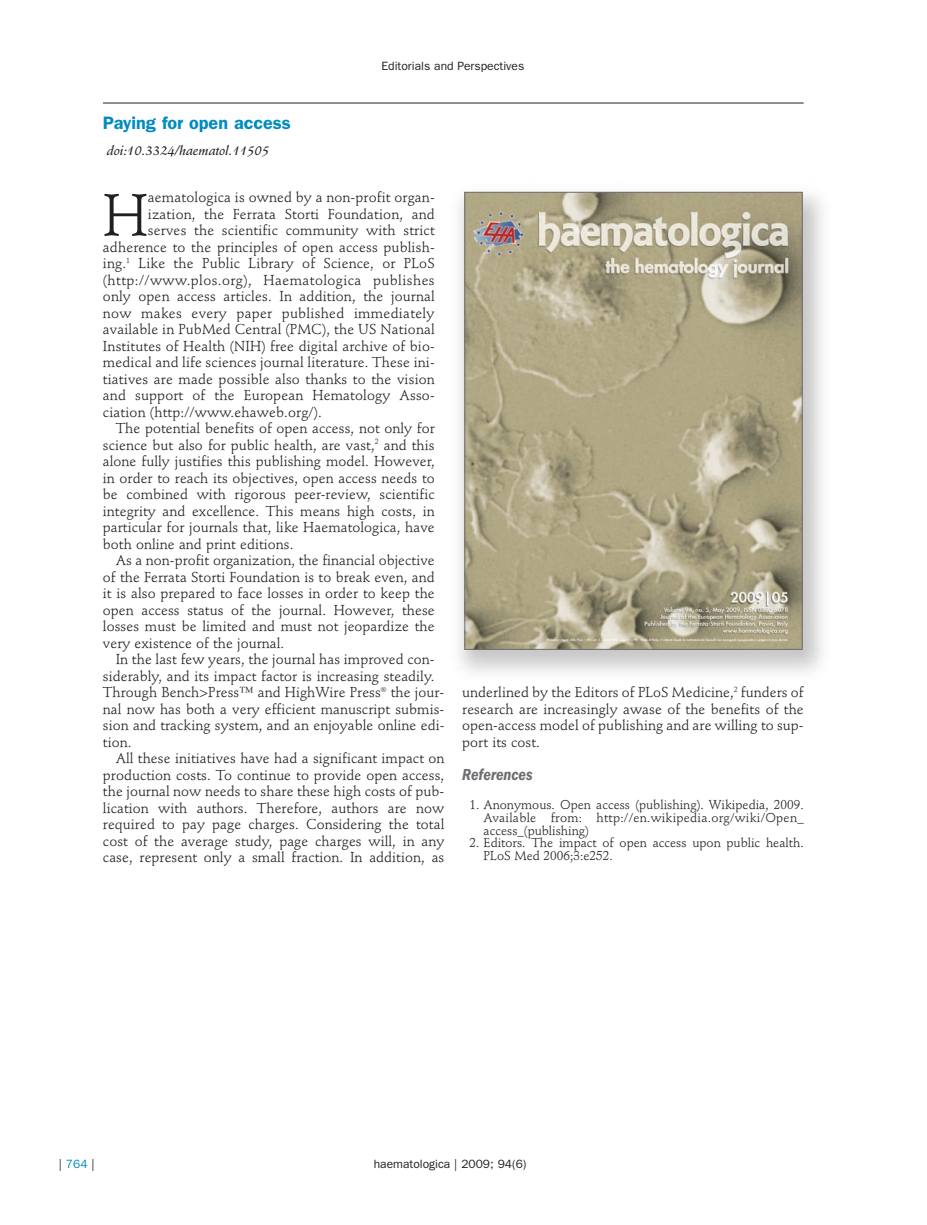
<style>
.page{position:relative;width:927px;height:1225px;background:#fff}
.page>*{position:absolute;margin:0;border:0;box-sizing:border-box;transform-origin:0 0}
.t1{font:57.9px "Stempel Schneidler";color:#231f20}
.t2{font:600 18px "Franklin Gothic";color:#008bc0}
.t3{font:italic 600 condensed 16.5px "Franklin Gothic";color:#6c6d70}
.t4{font:14.25px/16.5px "Stempel Schneidler";letter-spacing:.005em;color:#231f20;text-align:justify}
.t5{font:14.25px "Stempel Schneidler";letter-spacing:.03em;color:#231f20}
.t6{font:italic 13.5px "Stempel Schneidler Med";letter-spacing:-.005em;color:#231f20}
.t7{font:12.75px/12.8px "Stempel Schneidler";color:#231f20;text-align:justify}
.t8{font:12px "Franklin Gothic";color:#231f20}
.t9{font:12px "Franklin Gothic";color:#008bc0}
.s1{color:#231f20}
</style>
<div class="page">
<img style="left:459px;top:191px;width:364px;height:481px">
<hr style="left:103px;top:103px;width:701px;height:1px;background:#231f20">
<img style="left:467px;top:194px;width:333px;height:453px">
<div style="left:465px;top:192px;width:337px;height:457px;border:1px solid #6c6d70"></div>
<p class="t2" style="left:103px;top:116px;width:189px">Paying for open access</p>
<p class="t6" style="left:107px;top:145px;width:164px">doi:10.3324/haematol.11505</p>
<p class="t8" style="left:382px;top:62px;width:144px">Editorials and Perspectives</p>
<h1 class="t1" style="left:103px;top:191px;width:47px">H</h1>
<p class="t4" style="left:148px;top:190px;width:288px">aematologica is owned by a non-profit organ-</p>
<p class="t4" style="left:148px;top:207px;width:288px">ization, the Ferrata Storti Foundation, and</p>
<p class="t4" style="left:148px;top:223px;width:288px">serves the scientific community with strict</p>
<p class="t4" style="left:103px;top:240px;width:333px">adherence to the principles of open access publish-</p>
<p class="t4" style="left:103px;top:256px;width:333px">ing.<sup>1</sup> Like the Public Library of Science, or PLoS</p>
<p class="t5" style="left:103px;top:274px;width:333px">(http://www.plos.org), Haematologica publishes</p>
<p class="t4" style="left:103px;top:289px;width:333px">only open access articles. In addition, the journal</p>
<p class="t4" style="left:103px;top:306px;width:333px">now makes every paper published immediately</p>
<p class="t4" style="left:103px;top:322px;width:333px">available in PubMed Central (PMC), the US National</p>
<p class="t4" style="left:103px;top:339px;width:333px">Institutes of Health (NIH) free digital archive of bio-</p>
<p class="t4" style="left:103px;top:355px;width:333px">medical and life sciences journal literature. These ini-</p>
<p class="t4" style="left:103px;top:372px;width:333px">tiatives are made possible also thanks to the vision</p>
<p class="t4" style="left:103px;top:388px;width:333px">and support of the European Hematology Asso-</p>
<p class="t4" style="left:103px;top:405px;width:220px">ciation (http://www.ehaweb.org/).</p>
<p class="t4" style="left:116px;top:421px;width:321px">The potential benefits of open access, not only for</p>
<p class="t4" style="left:103px;top:438px;width:333px">science but also for public health, are vast,<sup>2</sup> and this</p>
<p class="t4" style="left:103px;top:454px;width:333px">alone fully justifies this publishing model. However,</p>
<p class="t4" style="left:103px;top:471px;width:333px">in order to reach its objectives, open access needs to</p>
<p class="t4" style="left:103px;top:487px;width:333px">be combined with rigorous peer-review, scientific</p>
<p class="t4" style="left:103px;top:504px;width:333px">integrity and excellence. This means high costs, in</p>
<p class="t4" style="left:103px;top:520px;width:333px">particular for journals that, like Haematologica, have</p>
<p class="t4" style="left:103px;top:537px;width:192px">both online and print editions.</p>
<p class="t4" style="left:116px;top:553px;width:321px">As a non-profit organization, the financial objective</p>
<p class="t4" style="left:103px;top:570px;width:333px">of the Ferrata Storti Foundation is to break even, and</p>
<p class="t4" style="left:103px;top:586px;width:333px">it is also prepared to face losses in order to keep the</p>
<p class="t4" style="left:103px;top:603px;width:333px">open access status of the journal. However, these</p>
<p class="t4" style="left:103px;top:619px;width:333px">losses must be limited and must not jeopardize the</p>
<p class="t4" style="left:103px;top:636px;width:183px">very existence of the journal.</p>
<p class="t4" style="left:116px;top:652px;width:320px">In the last few years, the journal has improved con-</p>
<p class="t4" style="left:103px;top:669px;width:333px">siderably, and its impact factor is increasing steadily.</p>
<p class="t4" style="left:103px;top:685px;width:343px">Through Bench&gt;Press™ and HighWire Press<sup>®</sup> the jour-</p>
<p class="t4" style="left:103px;top:702px;width:343px">nal now has both a very efficient manuscript submis-</p>
<p class="t4" style="left:103px;top:718px;width:343px">sion and tracking system, and an enjoyable online edi-</p>
<p class="t4" style="left:103px;top:735px;width:30px">tion.</p>
<p class="t4" style="left:116px;top:751px;width:330px">All these initiatives have had a significant impact on</p>
<p class="t4" style="left:103px;top:768px;width:343px">production costs. To continue to provide open access,</p>
<p class="t4" style="left:103px;top:784px;width:343px">the journal now needs to share these high costs of pub-</p>
<p class="t4" style="left:103px;top:801px;width:343px">lication with authors. Therefore, authors are now</p>
<p class="t4" style="left:103px;top:817px;width:343px">required to pay page charges. Considering the total</p>
<p class="t4" style="left:103px;top:834px;width:343px">cost of the average study, page charges will, in any</p>
<p class="t4" style="left:103px;top:850px;width:343px">case, represent only a small fraction. In addition, as</p>
<p class="t4" style="left:462px;top:685px;width:343px">underlined by the Editors of PLoS Medicine,<sup>2</sup> funders of research are increasingly awase of the benefits of the open-access model of publishing and are willing to sup&shy;port its cost.</p>
<p class="t3" style="left:462px;top:768px;width:72px">References</p>
<p class="t7" style="left:484px;top:799px;width:322px;text-indent:-14px">1. Anonymous. Open access (publishing). Wikipedia, 2009.<br>Available from: http://en.wikipedia.org/wiki/Open_ access_(publishing)</p>
<p class="t7" style="left:484px;top:838px;width:322px;text-indent:-14px">2. Editors. The impact of open access upon public health.<br>PLoS Med 2006;3:e252.</p>
<p class="t9" style="left:59px;top:1159px;width:37px"><span class="s1">|</span> 764 <span class="s1">|</span></p>
<p class="t8" style="left:374px;top:1159px;width:154px">haematologica | 2009; 94(6)</p>
</div>
